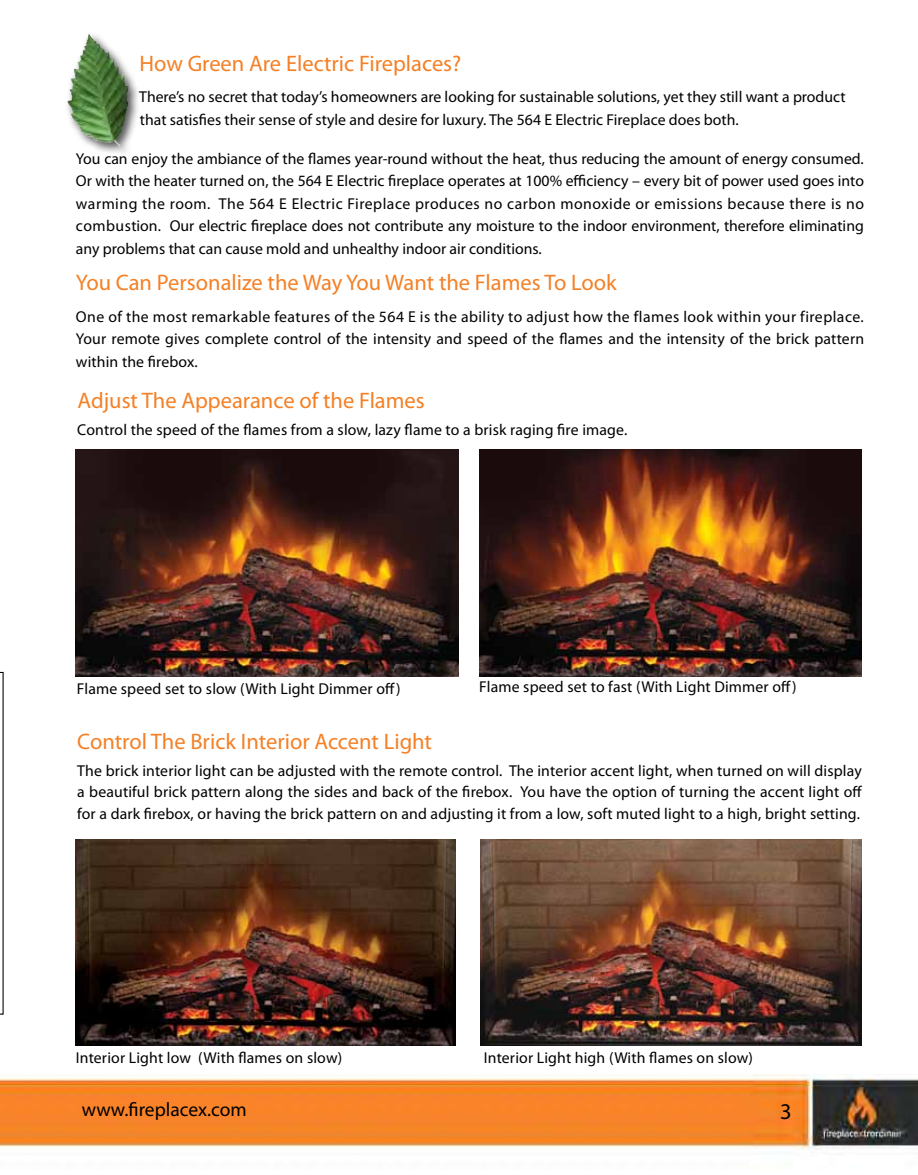
<style>
.page{position:relative;width:918px;height:1175px;background:#fff}
.page>*{position:absolute;margin:0;border:0;box-sizing:border-box;transform-origin:0 0}
.t1{font:22.5px "Myriad Pro";color:#f58025}
.t2{font:22.5px "Myriad Pro";color:#000}
.t3{font:19.5px "Myriad Pro";color:#000}
.t4{font:15.75px/22.5px "Myriad Pro";letter-spacing:.01em;color:#000}
</style>
<div class="page">
<img style="left:0;top:1074px;width:918px;height:75px">
<img style="left:479px;top:449px;width:383px;height:227px">
<img style="left:76px;top:449px;width:382px;height:227px">
<img style="left:481px;top:839px;width:381px;height:207px">
<img style="left:76px;top:839px;width:380px;height:207px">
<div style="left:64px;top:31px;width:76px;height:128px;background:#000;opacity:.67"></div>
<img style="left:67px;top:39px;width:21px;height:88px">
<svg style="left:0;top:672px;width:4px;height:342px"></svg>
<h1 class="t1" style="left:139px;top:49px;width:323px">How Green Are Electric Fireplaces?</h1>
<p class="t4" style="left:139px;top:86px;width:708px">There’s no secret that today’s homeowners are looking for sustainable solutions, yet they still want a product that satisfies their sense of style and desire for luxury. The 564 E Electric Fireplace does both.</p>
<p class="t4" style="left:76px;top:147px;width:790px;text-align:justify">You can enjoy the ambiance of the flames year-round without the heat, thus reducing the amount of energy consumed.<br>Or with the heater turned on, the 564 E Electric fireplace operates at 100% efficiency – every bit of power used goes into warming the room. The 564 E Electric Fireplace produces no carbon monoxide or emissions because there is no combustion. Our electric fireplace does not contribute any moisture to the indoor environment, therefore eliminating any problems that can cause mold and unhealthy indoor air conditions.</p>
<h1 class="t1" style="left:76px;top:268px;width:542px">You Can Personalize the Way You Want the Flames To Look</h1>
<p class="t4" style="left:76px;top:305px;width:790px;text-align:justify">One of the most remarkable features of the 564 E is the ability to adjust how the flames look within your fireplace.<br>Your remote gives complete control of the intensity and speed of the flames and the intensity of the brick pattern within the firebox.</p>
<h1 class="t1" style="left:78px;top:386px;width:349px">Adjust The Appearance of the Flames</h1>
<p class="t4" style="left:77px;top:418px;width:552px">Control the speed of the flames from a slow, lazy flame to a brisk raging fire image.</p>
<p class="t4" style="left:77px;top:677px;width:325px">Flame speed set to slow (With Light Dimmer off)</p>
<p class="t4" style="left:479px;top:675px;width:319px">Flame speed set to fast (With Light Dimmer off)</p>
<h1 class="t1" style="left:77px;top:728px;width:356px">Control The Brick Interior Accent Light</h1>
<p class="t4" style="left:77px;top:760px;width:787px;line-height:21px">The brick interior light can be adjusted with the remote control. The interior accent light, when turned on will display a beautiful brick pattern along the sides and back of the firebox. You have the option of turning the accent light off</p>
<p class="t4" style="left:77px;top:802px;width:784px">for a dark firebox, or having the brick pattern on and adjusting it from a low, soft muted light to a high, bright setting.</p>
<p class="t4" style="left:76px;top:1045px;width:268px">Interior Light low (With flames on slow)</p>
<p class="t4" style="left:484px;top:1046px;width:271px">Interior Light high (With flames on slow)</p>
<p class="t3" style="left:82px;top:1097px;width:167px">www.fireplacex.com</p>
<h1 class="t2" style="left:780px;top:1098px;width:13px">3</h1>
</div>
